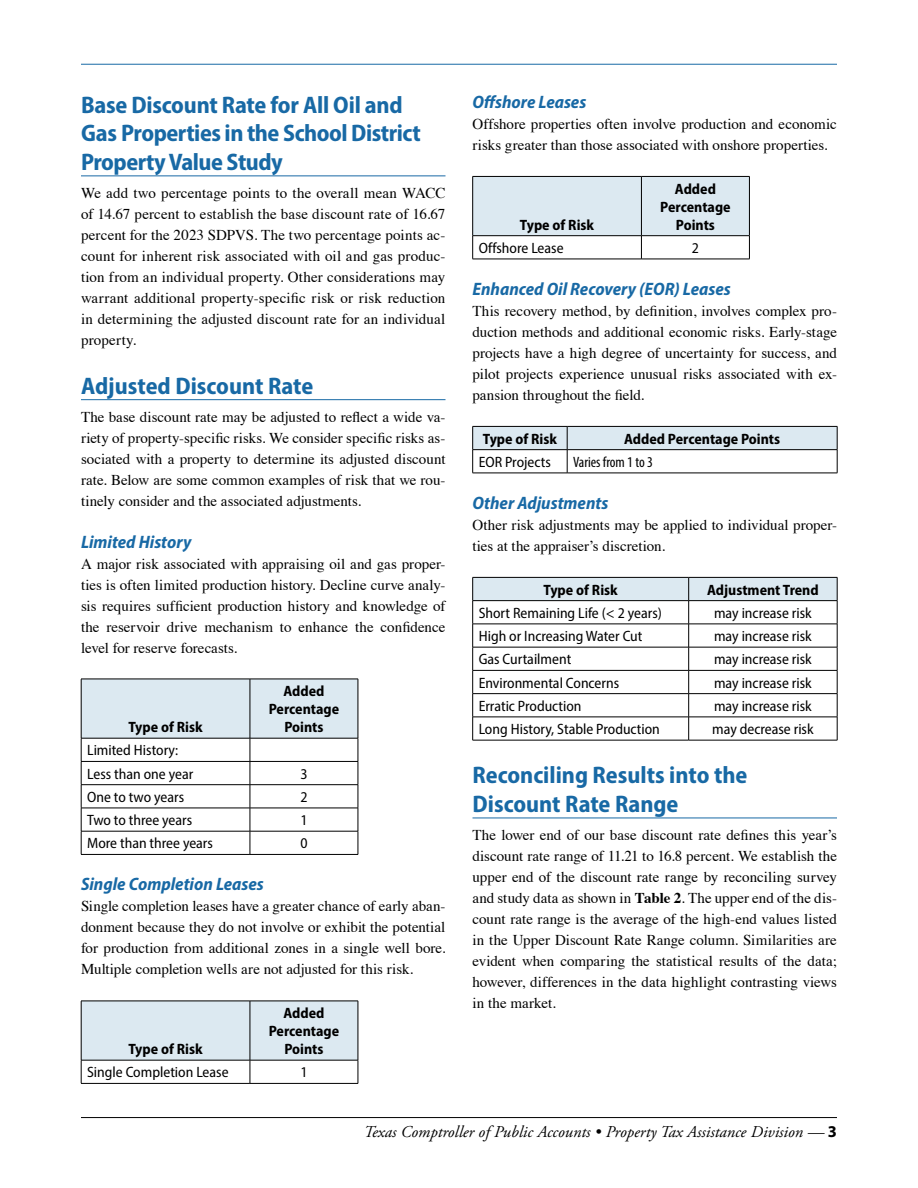
<style>
.page{position:relative;width:918px;height:1188px;background:#fff}
.page>*{position:absolute;margin:0;border:0;box-sizing:border-box;transform-origin:0 0}
.H2__Subhead_1{font:700 semi-condensed 24px/28.8px "Myriad Pro";letter-spacing:-.01em;color:#1869a5}
.H3__Subhead_2{font:italic 700 semi-condensed 18px "Myriad Pro";color:#1869a5}
.t1{font:italic 16.5px "Adobe Garamond Pro";color:#000}
.Body{font:15px/21px "Times";color:#000;text-align:justify}
.Exhibit_4_-_Body{font:semi-condensed 15px "Myriad Pro";color:#000}
.Exhibit_3_-Column_Headers{font:700 semi-condensed 15px/18px "Myriad Pro";color:#000;text-align:center}
.Exhibit_4_-_Body-2{font:condensed 15px "Myriad Pro";color:#000}
.s1{font-weight:700}
.s2{font-family:"Myriad Pro";font-weight:700;font-style:normal}
</style>
<div class="page">
<hr style="left:81px;top:1117px;width:756px;height:1px;background:#000">
<hr style="left:81px;top:64px;width:756px;height:1px;background:#1869a5">
<hr style="left:81px;top:176px;width:365px;height:1px;background:#1869a5">
<hr style="left:81px;top:399px;width:365px;height:1px;background:#1869a5">
<svg style="left:81px;top:680px;width:278px;height:174px"></svg>
<hr style="left:81px;top:854px;width:169px;height:1px;background:#000">
<hr style="left:250px;top:854px;width:108px;height:1px;background:#000">
<hr style="left:81px;top:679px;width:169px;height:1px;background:#000">
<hr style="left:81px;top:679px;width:1px;height:59px;background:#000">
<hr style="left:250px;top:679px;width:108px;height:1px;background:#000">
<hr style="left:358px;top:679px;width:1px;height:59px;background:#000">
<hr style="left:81px;top:738px;width:169px;height:1px;background:#000">
<hr style="left:250px;top:738px;width:108px;height:1px;background:#000">
<svg style="left:81px;top:1002px;width:278px;height:81px"></svg>
<hr style="left:81px;top:1083px;width:169px;height:1px;background:#000">
<hr style="left:250px;top:1083px;width:108px;height:1px;background:#000">
<hr style="left:81px;top:1001px;width:169px;height:1px;background:#000">
<hr style="left:81px;top:1001px;width:1px;height:59px;background:#000">
<hr style="left:250px;top:1001px;width:108px;height:1px;background:#000">
<hr style="left:358px;top:1001px;width:1px;height:59px;background:#000">
<hr style="left:81px;top:1060px;width:169px;height:1px;background:#000">
<hr style="left:250px;top:1060px;width:108px;height:1px;background:#000">
<hr style="left:472px;top:818px;width:365px;height:1px;background:#1869a5">
<svg style="left:472px;top:177px;width:278px;height:82px"></svg>
<hr style="left:472px;top:259px;width:169px;height:1px;background:#000">
<hr style="left:641px;top:259px;width:109px;height:1px;background:#000">
<hr style="left:472px;top:176px;width:169px;height:1px;background:#000">
<hr style="left:472px;top:177px;width:1px;height:59px;background:#000">
<hr style="left:641px;top:176px;width:109px;height:1px;background:#000">
<hr style="left:749px;top:177px;width:1px;height:59px;background:#000">
<hr style="left:472px;top:235px;width:169px;height:1px;background:#000">
<hr style="left:641px;top:235px;width:109px;height:1px;background:#000">
<hr style="left:472px;top:473px;width:95px;height:1px;background:#000">
<hr style="left:567px;top:473px;width:270px;height:1px;background:#000">
<svg style="left:472px;top:426px;width:366px;height:47px"></svg>
<hr style="left:472px;top:449px;width:95px;height:1px;background:#000">
<hr style="left:567px;top:449px;width:270px;height:1px;background:#000">
<hr style="left:472px;top:740px;width:217px;height:1px;background:#000">
<hr style="left:689px;top:740px;width:148px;height:1px;background:#000">
<svg style="left:472px;top:577px;width:366px;height:163px"></svg>
<hr style="left:472px;top:600px;width:217px;height:1px;background:#000">
<hr style="left:689px;top:600px;width:148px;height:1px;background:#000">
<h2 class="H2__Subhead_1" style="left:81px;top:89px;width:341px">Base Discount Rate for All Oil and<br>Gas Properties in the School District<br>Property Value Study</h2>
<p class="Body" style="left:81px;top:181px;width:366px">We add two percentage points to the overall mean WACC of 14.67 percent to establish the base discount rate of 16.67 percent for the 2023 SDPVS. The two percentage points ac&shy;count for inherent risk associated with oil and gas produc&shy;tion from an individual property. Other considerations may warrant additional property-specific risk or risk reduction in determining the adjusted discount rate for an individual property.</p>
<h2 class="H2__Subhead_1" style="left:81px;top:371px;width:234px">Adjusted Discount Rate</h2>
<p class="Body" style="left:81px;top:405px;width:366px">The base discount rate may be adjusted to reflect a wide va&shy;riety of property-specific risks. We consider specific risks as&shy;sociated with a property to determine its adjusted discount rate. Below are some common examples of risk that we rou&shy;tinely consider and the associated adjustments.</p>
<h3 class="H3__Subhead_2" style="left:81px;top:530px;width:112px">Limited History</h3>
<p class="Body" style="left:81px;top:552px;width:366px">A major risk associated with appraising oil and gas proper&shy;ties is often limited production history. Decline curve analy&shy;sis requires sufficient production history and knowledge of the reservoir drive mechanism to enhance the confidence level for reserve forecasts.</p>
<p class="Exhibit_3_-Column_Headers" style="left:128px;top:718px;width:76px">Type of Risk</p>
<p class="Exhibit_3_-Column_Headers" style="left:269px;top:682px;width:72px">Added<br>Percentage<br>Points</p>
<p class="Exhibit_4_-_Body" style="left:87px;top:741px;width:93px">Limited History:</p>
<p class="Exhibit_4_-_Body" style="left:87px;top:764px;width:108px">Less than one year</p>
<p class="Exhibit_4_-_Body" style="left:300px;top:764px;width:9px">3</p>
<p class="Exhibit_4_-_Body" style="left:87px;top:788px;width:98px">One to two years</p>
<p class="Exhibit_4_-_Body" style="left:300px;top:788px;width:9px">2</p>
<p class="Exhibit_4_-_Body" style="left:87px;top:811px;width:106px">Two to three years</p>
<p class="Exhibit_4_-_Body" style="left:300px;top:811px;width:9px">1</p>
<p class="Exhibit_4_-_Body" style="left:87px;top:834px;width:127px">More than three years</p>
<p class="Exhibit_4_-_Body" style="left:300px;top:834px;width:9px">0</p>
<h3 class="H3__Subhead_2" style="left:81px;top:873px;width:184px">Single Completion Leases</h3>
<p class="Body" style="left:81px;top:895px;width:366px">Single completion leases have a greater chance of early aban&shy;donment because they do not involve or exhibit the potential for production from additional zones in a single well bore.<br>Multiple completion wells are not adjusted for this risk.</p>
<p class="Exhibit_3_-Column_Headers" style="left:128px;top:1040px;width:76px">Type of Risk</p>
<p class="Exhibit_3_-Column_Headers" style="left:269px;top:1004px;width:72px">Added<br>Percentage<br>Points</p>
<p class="Exhibit_4_-_Body" style="left:87px;top:1063px;width:143px">Single Completion Lease</p>
<p class="Exhibit_4_-_Body" style="left:300px;top:1063px;width:9px">1</p>
<h3 class="H3__Subhead_2" style="left:472px;top:90px;width:115px">Offshore Leases</h3>
<p class="Body" style="left:472px;top:112px;width:366px">Offshore properties often involve production and economic risks greater than those associated with onshore properties.</p>
<p class="Exhibit_3_-Column_Headers" style="left:520px;top:215px;width:76px">Type of Risk</p>
<p class="Exhibit_3_-Column_Headers" style="left:660px;top:179px;width:72px">Added<br>Percentage<br>Points</p>
<p class="Exhibit_4_-_Body" style="left:479px;top:239px;width:86px">Offshore Lease</p>
<p class="Exhibit_4_-_Body" style="left:692px;top:239px;width:9px">2</p>
<h3 class="H3__Subhead_2" style="left:472px;top:277px;width:260px">Enhanced Oil Recovery (EOR) Leases</h3>
<p class="Body" style="left:472px;top:299px;width:366px">This recovery method, by definition, involves complex pro&shy;duction methods and additional economic risks. Early-stage projects have a high degree of uncertainty for success, and pilot projects experience unusual risks associated with ex&shy;pansion throughout the field.</p>
<p class="Exhibit_3_-Column_Headers" style="left:483px;top:429px;width:76px">Type of Risk</p>
<p class="Exhibit_3_-Column_Headers" style="left:624px;top:429px;width:158px">Added Percentage Points</p>
<p class="Exhibit_4_-_Body" style="left:479px;top:453px;width:74px">EOR Projects</p>
<p class="Exhibit_4_-_Body-2" style="left:573px;top:453px;width:81px">Varies from 1 to 3</p>
<h3 class="H3__Subhead_2" style="left:472px;top:491px;width:137px">Other Adjustments</h3>
<p class="Body" style="left:472px;top:513px;width:366px">Other risk adjustments may be applied to individual proper&shy;ties at the appraiser’s discretion.</p>
<p class="Exhibit_3_-Column_Headers" style="left:544px;top:580px;width:76px">Type of Risk</p>
<p class="Exhibit_3_-Column_Headers" style="left:707px;top:580px;width:113px">Adjustment Trend</p>
<p class="Exhibit_4_-_Body" style="left:479px;top:604px;width:185px">Short Remaining Life (&lt; 2 years)</p>
<p class="Exhibit_4_-_Body" style="left:714px;top:604px;width:99px">may increase risk</p>
<p class="Exhibit_4_-_Body" style="left:479px;top:627px;width:165px">High or Increasing Water Cut</p>
<p class="Exhibit_4_-_Body" style="left:714px;top:627px;width:99px">may increase risk</p>
<p class="Exhibit_4_-_Body" style="left:479px;top:650px;width:94px">Gas Curtailment</p>
<p class="Exhibit_4_-_Body" style="left:714px;top:650px;width:99px">may increase risk</p>
<p class="Exhibit_4_-_Body" style="left:479px;top:673px;width:142px">Environmental Concerns</p>
<p class="Exhibit_4_-_Body" style="left:714px;top:673px;width:99px">may increase risk</p>
<p class="Exhibit_4_-_Body" style="left:479px;top:697px;width:104px">Erratic Production</p>
<p class="Exhibit_4_-_Body" style="left:714px;top:697px;width:99px">may increase risk</p>
<p class="Exhibit_4_-_Body" style="left:479px;top:720px;width:183px">Long History, Stable Production</p>
<p class="Exhibit_4_-_Body" style="left:712px;top:720px;width:103px">may decrease risk</p>
<h2 class="H2__Subhead_1" style="left:472px;top:760px;width:277px">Reconciling Results into the<br>Discount Rate Range</h2>
<p class="Body" style="left:472px;top:823px;width:366px">The lower end of our base discount rate defines this year’s discount rate range of 11.21 to 16.8 percent. We establish the upper end of the discount rate range by reconciling survey and study data as shown in <span class="s1">Table 2</span>. The upper end of the dis&shy;count rate range is the average of the high-end values listed in the Upper Discount Rate Range column. Similarities are evident when comparing the statistical results of the data; however, differences in the data highlight contrasting views in the market.</p>
<p class="t1" style="left:364px;top:1122px;width:475px">Texas Comptroller of Public Accounts • Property Tax Assistance Division — <span class="s2">3</span></p>
</div>
